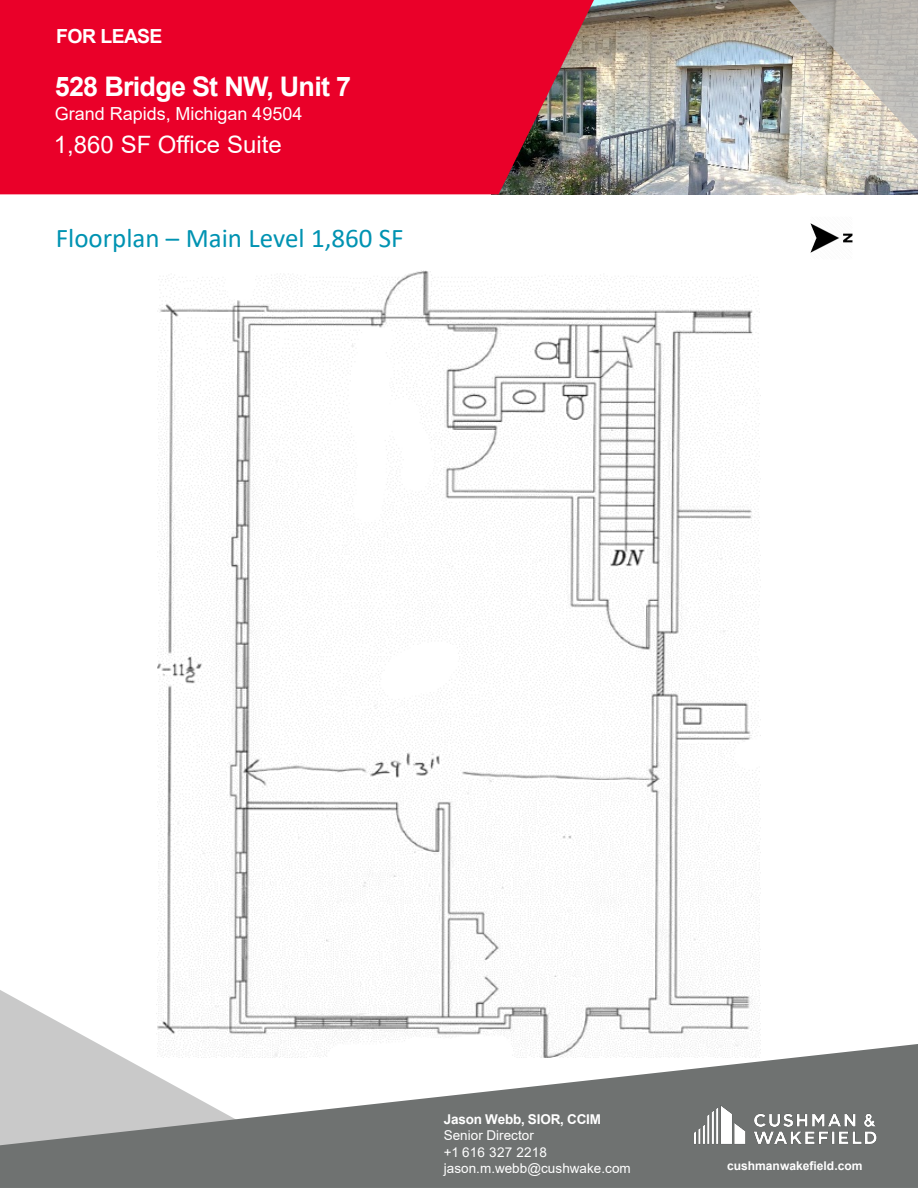
<style>
.page{position:relative;width:918px;height:1188px;background:#fff}
.page>*{position:absolute;margin:0;border:0;box-sizing:border-box;transform-origin:0 0}
.t1{font:27px "Calibri";color:#0093b2}
.t2{font:700 27px "Arial";letter-spacing:-.03em;color:#fff}
.t3{font:24px "Arial";color:#fff}
.t4{font:700 19.5px "Arial";letter-spacing:-.03em;color:#fff}
.t5{font:18px "Arial";letter-spacing:.005em;color:#fff}
.t6{font:13.5px/16.2px "Arial";letter-spacing:.005em;color:#fff}
.t7{font:700 13.5px "Arial";letter-spacing:-.01em;color:#fff}
.t8{font:700 12px "Arial";letter-spacing:-.005em;color:#fff}
</style>
<div class="page">
<img style="left:594px;top:0;width:324px;height:194px">
<svg style="left:0;top:0;width:594px;height:194px;background:#de072c"></svg>
<svg style="left:789px;top:0;width:129px;height:141px;background:#c7c1b6"></svg>
<svg style="left:0;top:990px;width:157px;height:54px"></svg>
<svg style="left:0;top:1044px;width:918px;height:144px;fill:#6f7271"></svg>
<img style="left:670px;top:1089px;width:231px;height:79px">
<img style="left:157px;top:270px;width:604px;height:788px">
<img style="left:810px;top:223px;width:43px;height:30px">
<h3 class="t4" style="left:56px;top:22px;width:108px">FOR LEASE</h3>
<h1 class="t2" style="left:55px;top:68px;width:298px">528 Bridge St NW, Unit 7</h1>
<h3 class="t5" style="left:55px;top:101px;width:249px">Grand Rapids, Michigan 49504</h3>
<h2 class="t3" style="left:54px;top:128px;width:229px">1,860 SF Office Suite</h2>
<p class="t1" style="left:56px;top:219px;width:349px">Floorplan – Main Level 1,860 SF</p>
<p class="t7" style="left:444px;top:1110px;width:159px">Jason Webb, SIOR, CCIM</p>
<p class="t6" style="left:444px;top:1128px;width:189px">Senior Director<br>+1 616 327 2218 jason.m.webb@cushwake.com</p>
<p class="t8" style="left:727px;top:1158px;width:137px">cushmanwakefield.com</p>
</div>
